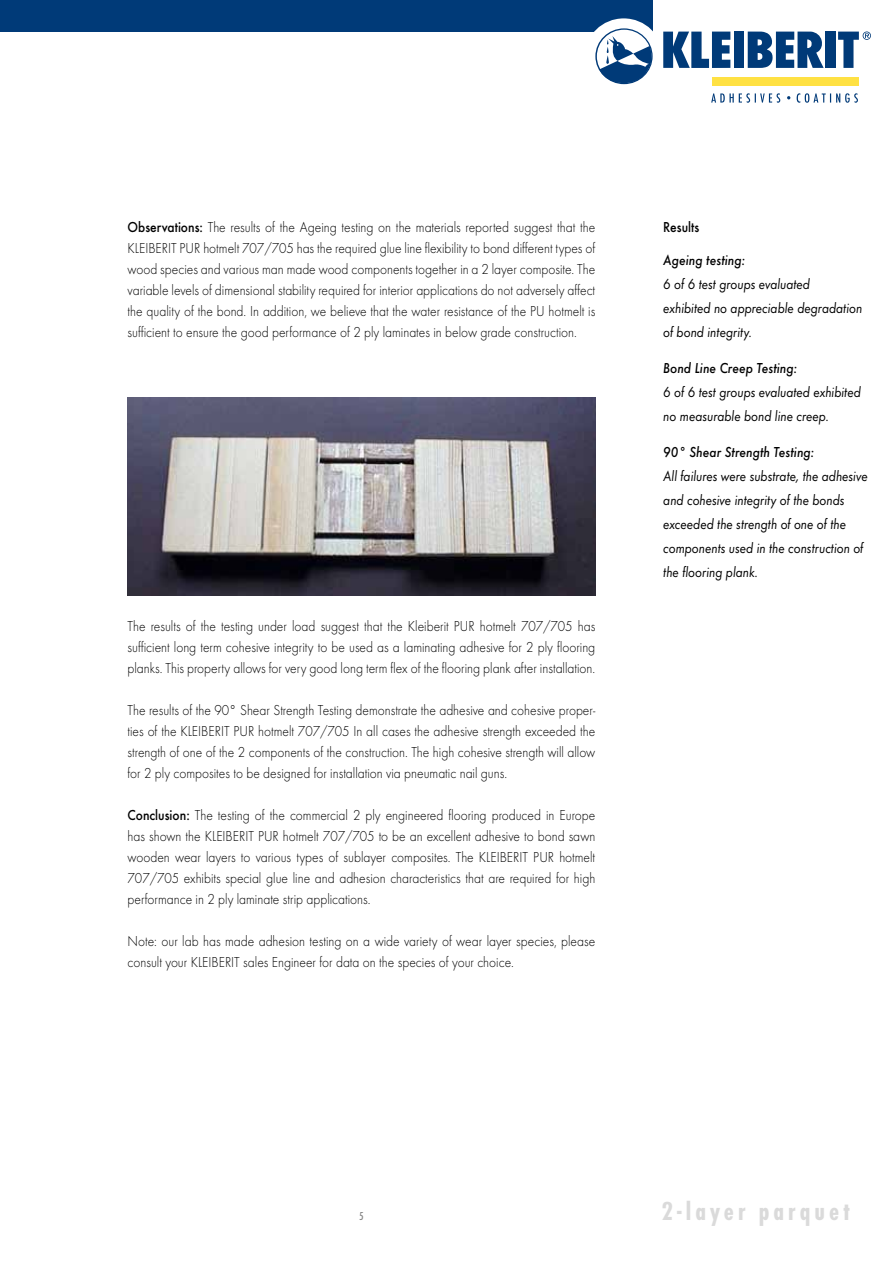
<style>
.page{position:relative;width:893px;height:1263px;background:#fff}
.page>*{position:absolute;margin:0;border:0;box-sizing:border-box;transform-origin:0 0}
.t1{font:700 27px "Futura Con";letter-spacing:.15em;color:#dadada}
.t2{font:300 15px/21px "Futura";color:#000;text-align:justify;scale:.9 1}
.t3{font:15px/24px "Futura Boo Obl";color:#000;scale:.9 1}
.t4{font:italic 500 15px "Futura";color:#000;scale:.9 1}
.t5{font:500 15px "Futura";color:#000;scale:.9 1}
.t6{font:500 12px "Futura Con";color:#878787}
.s1{font-weight:500}
</style>
<div class="page">
<img style="left:128px;top:398px;width:467px;height:197px">
<div style="left:826px;top:32px;width:10px;height:36px;background:#003a78"></div>
<div style="left:734px;top:32px;width:9px;height:36px;background:#003a78"></div>
<svg style="left:663px;top:32px;width:67px;height:36px"></svg>
<svg style="left:748px;top:32px;width:76px;height:36px"></svg>
<svg style="left:838px;top:32px;width:33px;height:36px"></svg>
<div style="left:0;top:0;width:652px;height:32px;background:#003a78"></div>
<div style="left:585px;top:18px;width:78px;height:76px;background:#fff;border-radius:50%"></div>
<svg style="left:595px;top:28px;width:58px;height:56px"></svg>
<div style="left:712px;top:77px;width:147px;height:9px;background:#ffe143"></div>
<svg style="left:711px;top:93px;width:147px;height:10px"></svg>
<p class="t2" style="left:128px;top:217px;width:521px"><span class="s1">Observations:</span> The results of the Ageing testing on the materials reported suggest that the<br>Kleiberit</p>
<p class="t2" style="left:128px;top:238px;width:521px;text-indent:52px">PUR hotmelt 707/705 has the required glue line flexibility to bond different types of wood species and various man made wood components together in a 2 layer composite. The variable levels of dimensional stability required for interior applications do not adversely affect the quality of the bond. In addition, we believe that the water resistance of the PU hotmelt is sufficient to ensure the good performance of 2 ply laminates in below grade construction.</p>
<p class="t2" style="left:128px;top:616px;width:521px">The results of the testing under load suggest that the Kleiberit PUR hotmelt 707/705 has sufficient long term cohesive integrity to be used as a laminating adhesive for 2 ply flooring planks. This property allows for very good long term flex of the flooring plank after installation.</p>
<p class="t2" style="left:128px;top:700px;width:521px">The results of the 90° Shear Strength Testing demonstrate the adhesive and cohesive proper&shy;ties of the KLEIBERIT PUR hotmelt 707/705 In all cases the adhesive strength exceeded the strength of one of the 2 components of the construction. The high cohesive strength will allow for 2 ply composites to be designed for installation via pneumatic nail guns.</p>
<p class="t2" style="left:128px;top:805px;width:521px"><span class="s1">Conclusion:</span> The testing of the commercial 2 ply engineered flooring produced in Europe has shown the KLEIBERIT PUR hotmelt 707/705 to be an excellent adhesive to bond sawn wooden wear layers to various types of sublayer composites. The KLEIBERIT PUR hotmelt 707/705 exhibits special glue line and adhesion characteristics that are required for high performance in 2 ply laminate strip applications.</p>
<p class="t2" style="left:128px;top:931px;width:521px">Note: our lab has made adhesion testing on a wide variety of wear layer species, please consult your KLEIBERIT sales Engineer for data on the species of your choice.</p>
<p class="t5" style="left:663px;top:219px;width:42px">Results</p>
<p class="t4" style="left:663px;top:250px;width:92px">Ageing testing:</p>
<p class="t3" style="left:663px;top:272px;width:223px">6 of 6 test groups evaluated<br>exhibited no appreciable degradation of bond integrity.</p>
<p class="t4" style="left:663px;top:358px;width:150px">Bond Line Creep Testing:</p>
<p class="t3" style="left:663px;top:380px;width:221px">6 of 6 test groups evaluated exhibited no measurable bond line creep.</p>
<p class="t4" style="left:663px;top:442px;width:169px">90° Shear Strength Testing:</p>
<p class="t3" style="left:663px;top:464px;width:229px">All failures were substrate, the adhesive and cohesive integrity of the bonds exceeded the strength of one of the components used in the construction of the flooring plank.</p>
<p class="t6" style="left:359px;top:1210px;width:6px">5</p>
<h1 class="t1" style="left:661px;top:1196px;width:190px">2-layer parquet</h1>
</div>
